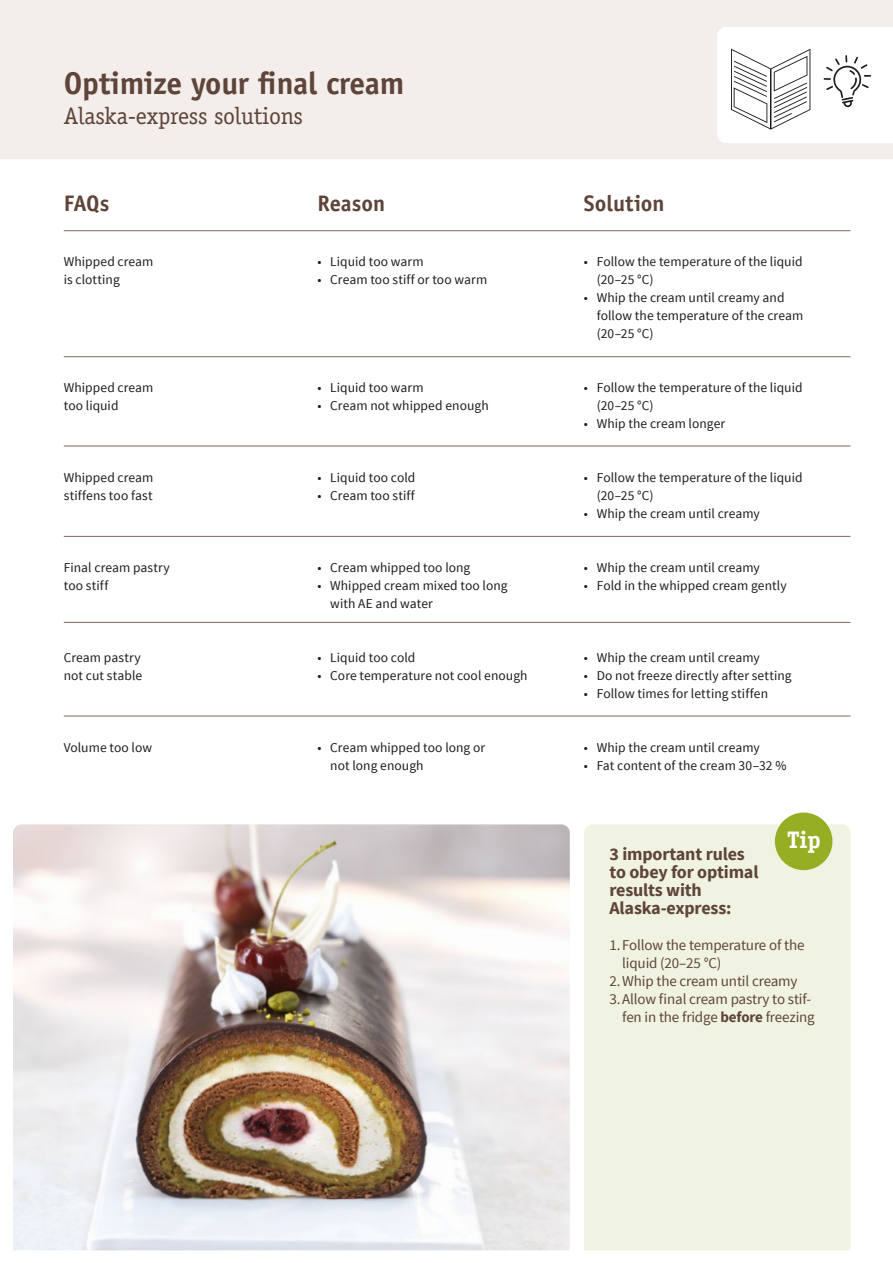
<style>
.page{position:relative;width:893px;height:1263px;background:#fff}
.page>*{position:absolute;margin:0;border:0;box-sizing:border-box;transform-origin:0 0}
.Headline_Rezept_21_2{font:700 31.5px "Officina Sans Std";letter-spacing:-.01em;color:#5e4439}
.Headline_Rezept_21_2-2{font:24px "Officina Serif Std";letter-spacing:-.01em;color:#5e4439}
.t1{font:700 24px "Officina Serif Std";color:#fff}
.Tabellen_Headline{font:700 22.5px "Officina Sans Std";letter-spacing:-.005em;color:#5e4439}
.Herstellung_Aufzaehl{font:700 18px/18px "Source Sans Pro";letter-spacing:-.01em;color:#5e4439}
.t2{font:15px/18px "Source Sans Pro";letter-spacing:-.01em;color:#5e4439}
.Herstellung_Aufzaehl-2{font:13.5px/18px "Source Sans Pro";letter-spacing:.005em;color:#1d1d1b}
.s1{font-weight:700}
</style>
<div class="page">
<div style="left:0;top:0;width:893px;height:158px;background:#f3eeec"></div>
<div style="left:584px;top:824px;width:266px;height:426px;background:#f1f3e2"></div>
<img style="left:13px;top:824px;width:557px;height:426px">
<hr style="left:64px;top:356px;width:786px;height:1px;background:#80665b">
<hr style="left:64px;top:446px;width:786px;height:1px;background:#80665b">
<hr style="left:64px;top:536px;width:786px;height:1px;background:#80665b">
<hr style="left:64px;top:622px;width:786px;height:1px;background:#80665b">
<hr style="left:64px;top:716px;width:786px;height:1px;background:#80665b">
<hr style="left:64px;top:230px;width:786px;height:1px;background:#80665b">
<div style="left:775px;top:812px;width:57px;height:58px;background:#96ae23;border-radius:50%"></div>
<svg style="left:717px;top:27px;width:176px;height:116px;background:#f1f1f1"></svg>
<p class="Headline_Rezept_21_2" style="left:64px;top:64px;width:342px">Optimize your final cream</p>
<p class="Headline_Rezept_21_2-2" style="left:64px;top:102px;width:241px">Alaska-express solutions</p>
<p class="Tabellen_Headline" style="left:64px;top:189px;width:47px">FAQs</p>
<p class="Tabellen_Headline" style="left:317px;top:189px;width:69px">Reason</p>
<p class="Tabellen_Headline" style="left:584px;top:189px;width:82px">Solution</p>
<p class="Herstellung_Aufzaehl-2" style="left:64px;top:253px;width:91px">Whipped cream is clotting</p>
<p class="Herstellung_Aufzaehl-2" style="left:317px;top:253px;width:108px">• Liquid too warm</p>
<p class="Herstellung_Aufzaehl-2" style="left:317px;top:271px;width:171px">• Cream too stiff or too warm</p>
<p class="Herstellung_Aufzaehl-2" style="left:597px;top:253px;width:207px;text-indent:-13px">• Follow the temperature of the liquid (20–25 °C)</p>
<p class="Herstellung_Aufzaehl-2" style="left:597px;top:289px;width:208px;text-indent:-13px">• Whip the cream until creamy and follow the temperature of the cream (20–25 °C)</p>
<p class="Herstellung_Aufzaehl-2" style="left:64px;top:379px;width:91px">Whipped cream too liquid</p>
<p class="Herstellung_Aufzaehl-2" style="left:317px;top:379px;width:108px">• Liquid too warm</p>
<p class="Herstellung_Aufzaehl-2" style="left:317px;top:397px;width:173px">• Cream not whipped enough</p>
<p class="Herstellung_Aufzaehl-2" style="left:597px;top:379px;width:207px;text-indent:-13px">• Follow the temperature of the liquid (20–25 °C)</p>
<p class="Herstellung_Aufzaehl-2" style="left:584px;top:415px;width:143px">• Whip the cream longer</p>
<p class="Herstellung_Aufzaehl-2" style="left:64px;top:469px;width:91px">Whipped cream stiffens too fast</p>
<p class="Herstellung_Aufzaehl-2" style="left:317px;top:469px;width:99px">• Liquid too cold</p>
<p class="Herstellung_Aufzaehl-2" style="left:317px;top:487px;width:99px">• Cream too stiff</p>
<p class="Herstellung_Aufzaehl-2" style="left:597px;top:469px;width:207px;text-indent:-13px">• Follow the temperature of the liquid (20–25 °C)</p>
<p class="Herstellung_Aufzaehl-2" style="left:584px;top:505px;width:177px">• Whip the cream until creamy</p>
<p class="Herstellung_Aufzaehl-2" style="left:64px;top:559px;width:108px">Final cream pastry too stiff</p>
<p class="Herstellung_Aufzaehl-2" style="left:317px;top:559px;width:154px">• Cream whipped too long</p>
<p class="Herstellung_Aufzaehl-2" style="left:330px;top:577px;width:179px;text-indent:-13px">• Whipped cream mixed too long with AE and water</p>
<p class="Herstellung_Aufzaehl-2" style="left:584px;top:559px;width:177px">• Whip the cream until creamy</p>
<p class="Herstellung_Aufzaehl-2" style="left:584px;top:577px;width:204px">• Fold in the whipped cream gently</p>
<p class="Herstellung_Aufzaehl-2" style="left:64px;top:649px;width:80px">Cream pastry not cut stable</p>
<p class="Herstellung_Aufzaehl-2" style="left:317px;top:649px;width:99px">• Liquid too cold</p>
<p class="Herstellung_Aufzaehl-2" style="left:317px;top:667px;width:212px">• Core temperature not cool enough</p>
<p class="Herstellung_Aufzaehl-2" style="left:584px;top:649px;width:177px">• Whip the cream until creamy</p>
<p class="Herstellung_Aufzaehl-2" style="left:584px;top:667px;width:209px">• Do not freeze directly after setting</p>
<p class="Herstellung_Aufzaehl-2" style="left:584px;top:685px;width:186px">• Follow times for letting stiffen</p>
<p class="Herstellung_Aufzaehl-2" style="left:64px;top:739px;width:90px">Volume too low</p>
<p class="Herstellung_Aufzaehl-2" style="left:330px;top:739px;width:156px;text-indent:-13px">• Cream whipped too long or not long enough</p>
<p class="Herstellung_Aufzaehl-2" style="left:584px;top:739px;width:177px">• Whip the cream until creamy</p>
<p class="Herstellung_Aufzaehl-2" style="left:584px;top:757px;width:204px">• Fat content of the cream 30–32 %</p>
<p class="t1" style="left:787px;top:825px;width:35px">Tip</p>
<p class="Herstellung_Aufzaehl" style="left:609px;top:846px;width:151px">3 important rules to obey for optimal results with<br>Alaska-express:</p>
<p class="t2" style="left:622px;top:937px;width:184px;text-indent:-13px">1.Follow the temperature of the liquid (20–25 °C)</p>
<p class="t2" style="left:609px;top:973px;width:190px">2.Whip the cream until creamy</p>
<p class="t2" style="left:609px;top:991px;width:207px;text-align:right">3.Allow final cream pastry to stif&shy;fen in the fridge <span class="s1">before</span> freezing</p>
</div>
